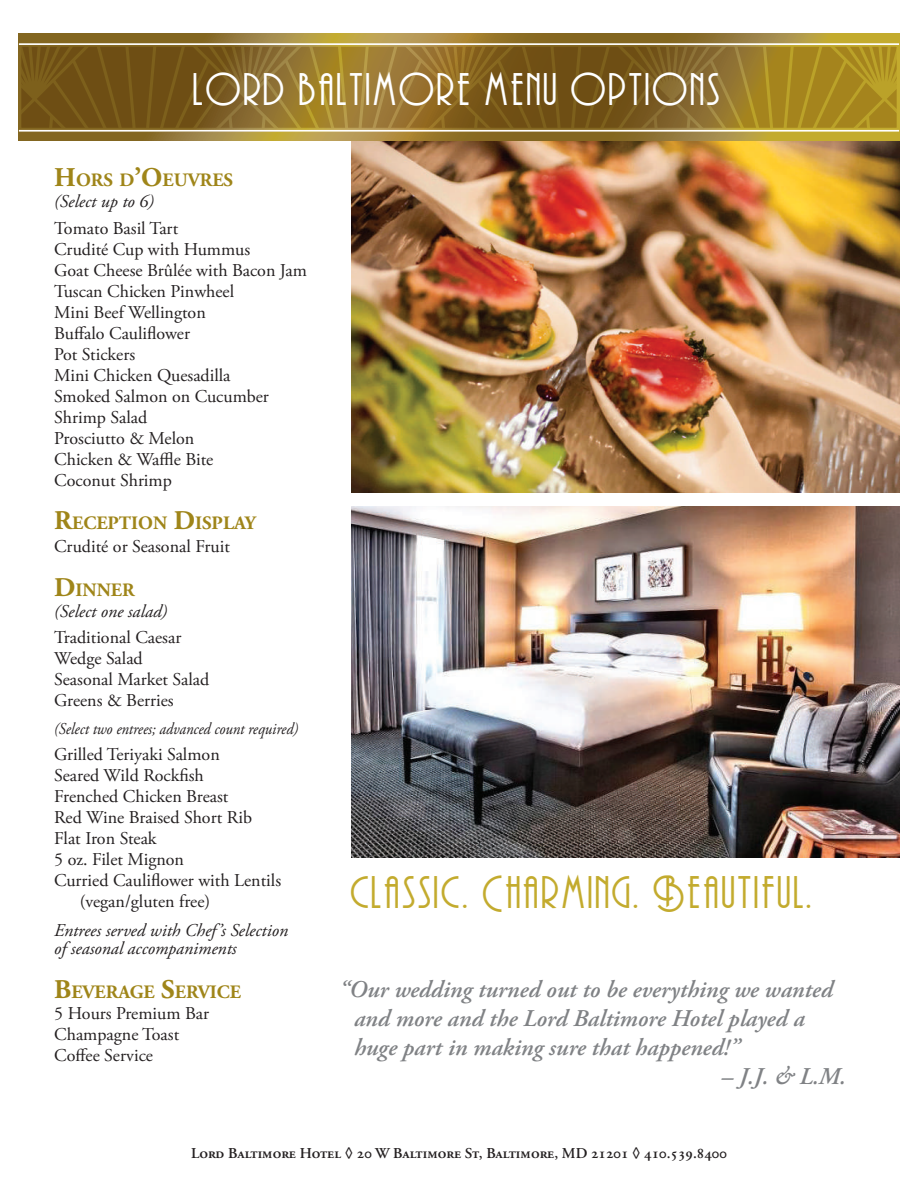
<style>
.page{position:relative;width:918px;height:1188px;background:#fff}
.page>*{position:absolute;margin:0;border:0;box-sizing:border-box;transform-origin:0 0}
.t1{font:42.6px "Andes";letter-spacing:.05em;color:#c3ab2e}
.t2{font:42.6px "Andes";letter-spacing:.05em;color:#fff}
.t3{font:italic 600 24px/28.8px "Adobe Garamond Pro";color:#808285}
.t4{font:700 18.9px "Adobe Garamond Pro";color:#9f8519}
.t5{font:18px/21px "Adobe Garamond Pro";color:#231f20}
.t6{font:italic 18px/18px "Adobe Garamond Pro";color:#231f20}
.t7{font:italic 16.5px "Adobe Garamond Pro";color:#231f20;scale:.9 1}
.t8{font:600 15px "Adobe Garamond Pro";color:#231f20}
.s1{font-size:27px}
</style>
<div class="page">
<img style="left:351px;top:141px;width:548px;height:351px">
<img style="left:351px;top:506px;width:548px;height:351px">
<svg style="left:19px;top:33px;width:880px;height:107px;background:#9c8132"></svg>
<svg style="left:22px;top:47px;width:874px;height:80px;background:#896922"></svg>
<hr style="left:19px;top:43px;width:880px;height:2px;background:#fff">
<hr style="left:19px;top:130px;width:880px;height:2px;background:#fff">
<h1 class="t2" style="left:194px;top:65px;width:529px">lord baltimore menu options</h1>
<p class="t4" style="left:54px;top:169px;width:180px"><span class="s1">H</span>ORS D<span class="s1">’O</span>EUVRES</p>
<p class="t6" style="left:54px;top:193px;width:101px">(Select up to 6)</p>
<p class="t5" style="left:54px;top:218px;width:254px">Tomato Basil Tart<br>Crudité Cup with Hummus<br>Goat Cheese Brûlée with Bacon Jam<br>Tuscan Chicken Pinwheel<br>Mini Beef Wellington<br>Buffalo Cauliflower<br>Pot Stickers<br>Mini Chicken Quesadilla<br>Smoked Salmon on Cucumber<br>Shrimp Salad<br>Prosciutto &amp; Melon<br>Chicken &amp; Waffle Bite<br>Coconut Shrimp</p>
<p class="t4" style="left:54px;top:512px;width:203px"><span class="s1">R</span>ECEPTION <span class="s1">D</span>ISPLAY</p>
<p class="t5" style="left:54px;top:536px;width:177px">Crudité or Seasonal Fruit</p>
<p class="t4" style="left:54px;top:579px;width:82px"><span class="s1">D</span>INNER</p>
<p class="t6" style="left:54px;top:602px;width:115px">(Select one salad)</p>
<p class="t5" style="left:54px;top:628px;width:157px">Traditional Caesar<br>Wedge Salad<br>Seasonal Market Salad<br>Greens &amp; Berries</p>
<p class="t7" style="left:54px;top:718px;width:273px">(Select two entrees; advanced count required)</p>
<p class="t5" style="left:54px;top:744px;width:167px">Grilled Teriyaki Salmon</p>
<p class="t5" style="left:54px;top:765px;width:151px">Seared Wild Rockfish</p>
<p class="t5" style="left:54px;top:786px;width:176px">Frenched Chicken Breast</p>
<p class="t5" style="left:54px;top:807px;width:199px">Red Wine Braised Short Rib</p>
<p class="t5" style="left:54px;top:828px;width:104px">Flat Iron Steak</p>
<p class="t5" style="left:54px;top:849px;width:131px">5 oz. Filet Mignon</p>
<p class="t5" style="left:54px;top:870px;width:228px">Curried Cauliflower with Lentils</p>
<p class="t5" style="left:80px;top:891px;width:132px">(vegan/gluten free)</p>
<p class="t6" style="left:54px;top:922px;width:235px">Entrees served with Chef’s Selection of seasonal accompaniments</p>
<p class="t4" style="left:54px;top:981px;width:188px"><span class="s1">B</span>EVERAGE <span class="s1">S</span>ERVICE</p>
<p class="t5" style="left:54px;top:1003px;width:156px">5 Hours Premium Bar<br>Champagne Toast<br>Coffee Service</p>
<h1 class="t1" style="left:351px;top:869px;width:464px">classic. Charming. Beautiful.</h1>
<h2 class="t3" style="left:354px;top:976px;width:480px;text-indent:-15px">“Our wedding turned out to be everything we wanted and more and the Lord Baltimore Hotel played a huge part in making sure that happened!”</h2>
<h2 class="t3" style="left:721px;top:1063px;width:126px">– J.J. &amp; L.M.</h2>
<p class="t8" style="left:191px;top:1144px;width:537px">Lord Baltimore Hotel ◊ 20 W Baltimore St, Baltimore, MD 21201 ◊ 410.539.8400</p>
</div>
